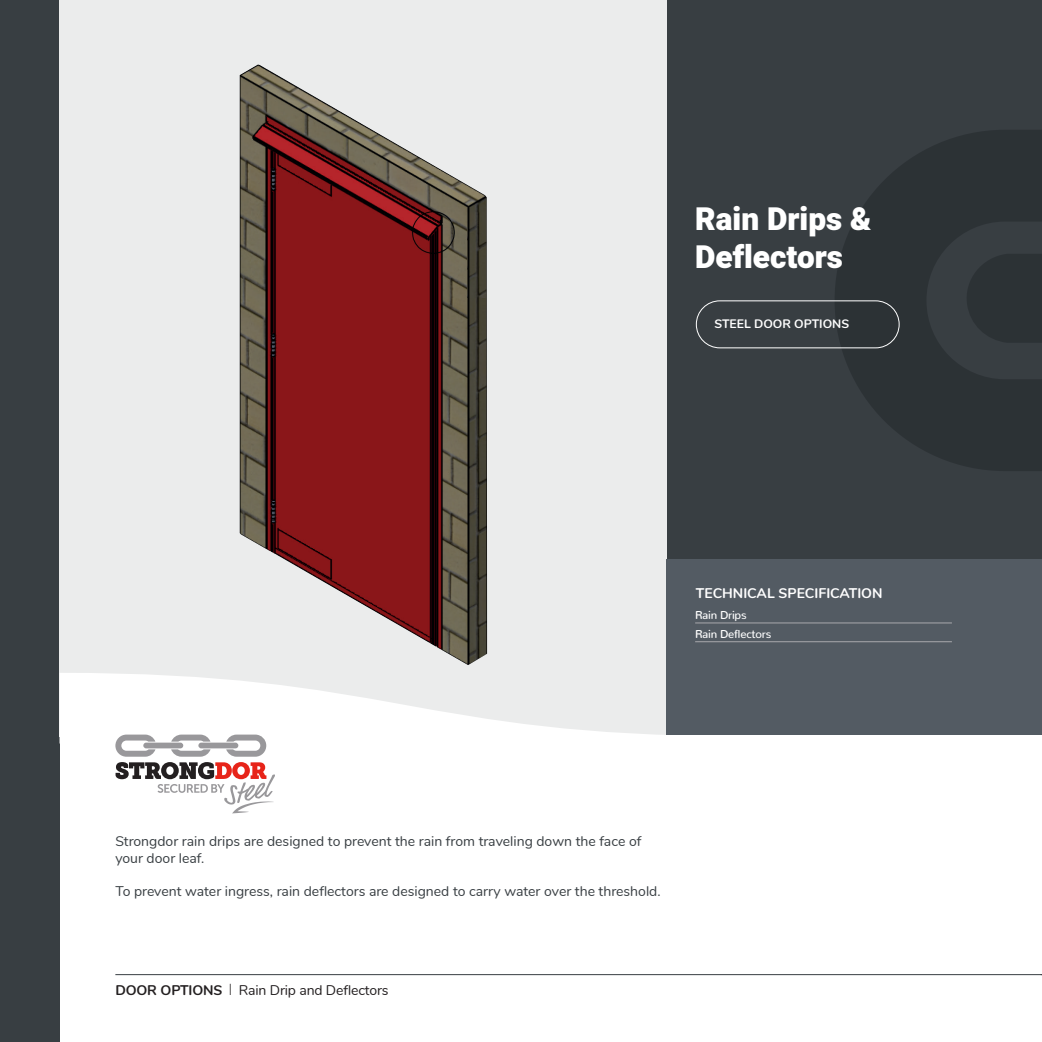
<style>
.page{position:relative;width:1042px;height:1042px;background:#fff}
.page>*{position:absolute;margin:0;border:0;box-sizing:border-box;transform-origin:0 0}
.t1{font:900 31.5px "Heebo";color:#fff}
.t2{font:14px/16.8px "Nunito";color:#383e42}
.t3{font:14px "Nunito";letter-spacing:-.01em;color:#231f20}
.t4{font:700 14px "Nunito";color:#fff}
.t5{font:700 12.25px "Nunito";color:#fff}
.t6{font:500 11.38px "Nunito";letter-spacing:-.02em;color:#fff}
.s1{font-weight:700}
.s2{font-family:"Myriad Pro";font-weight:300;font-size:15.75px}
</style>
<div class="page">
<div style="left:0;top:0;width:60px;height:1042px;background:#383e42"></div>
<div style="left:667px;top:0;width:375px;height:561px;background:#383e42"></div>
<div style="left:60px;top:0;width:607px;height:736px;background:#ebecec"></div>
<svg style="left:834px;top:130px;width:208px;height:341px;fill:#2c3235"></svg>
<svg style="left:60px;top:673px;width:607px;height:63px;fill:#fff"></svg>
<div style="left:667px;top:560px;width:375px;height:175px;background:#535b63"></div>
<hr style="left:115px;top:974px;width:927px;height:1px;background:#383e42">
<svg style="left:115px;top:734px;width:160px;height:79px"></svg>
<div style="left:696px;top:300px;width:203px;height:48px;border:1px solid #fff;border-radius:23px"></div>
<hr style="left:695px;top:623px;width:257px;height:1px;background:#a8a9ad">
<hr style="left:695px;top:641px;width:257px;height:1px;background:#a8a9ad">
<img style="left:240px;top:64px;width:247px;height:601px">
<p class="t1" style="left:695px;top:197px;width:178px">Rain Drips &amp;</p>
<p class="t1" style="left:695px;top:235px;width:149px">Deflectors</p>
<p class="t5" style="left:714px;top:314px;width:136px">STEEL DOOR OPTIONS</p>
<p class="t4" style="left:696px;top:583px;width:188px">TECHNICAL SPECIFICATION</p>
<p class="t6" style="left:695px;top:605px;width:53px">Rain Drips</p>
<p class="t6" style="left:695px;top:624px;width:78px">Rain Deflectors</p>
<p class="t2" style="left:115px;top:832px;width:527px">Strongdor rain drips are designed to prevent the rain from traveling down the face of your door leaf.</p>
<p class="t2" style="left:115px;top:882px;width:547px">To prevent water ingress, rain deflectors are designed to carry water over the threshold.</p>
<p class="t3" style="left:115px;top:980px;width:275px"><span class="s1">DOOR OPTIONS</span> <span class="s2">l</span> Rain Drip and Deflectors</p>
</div>
